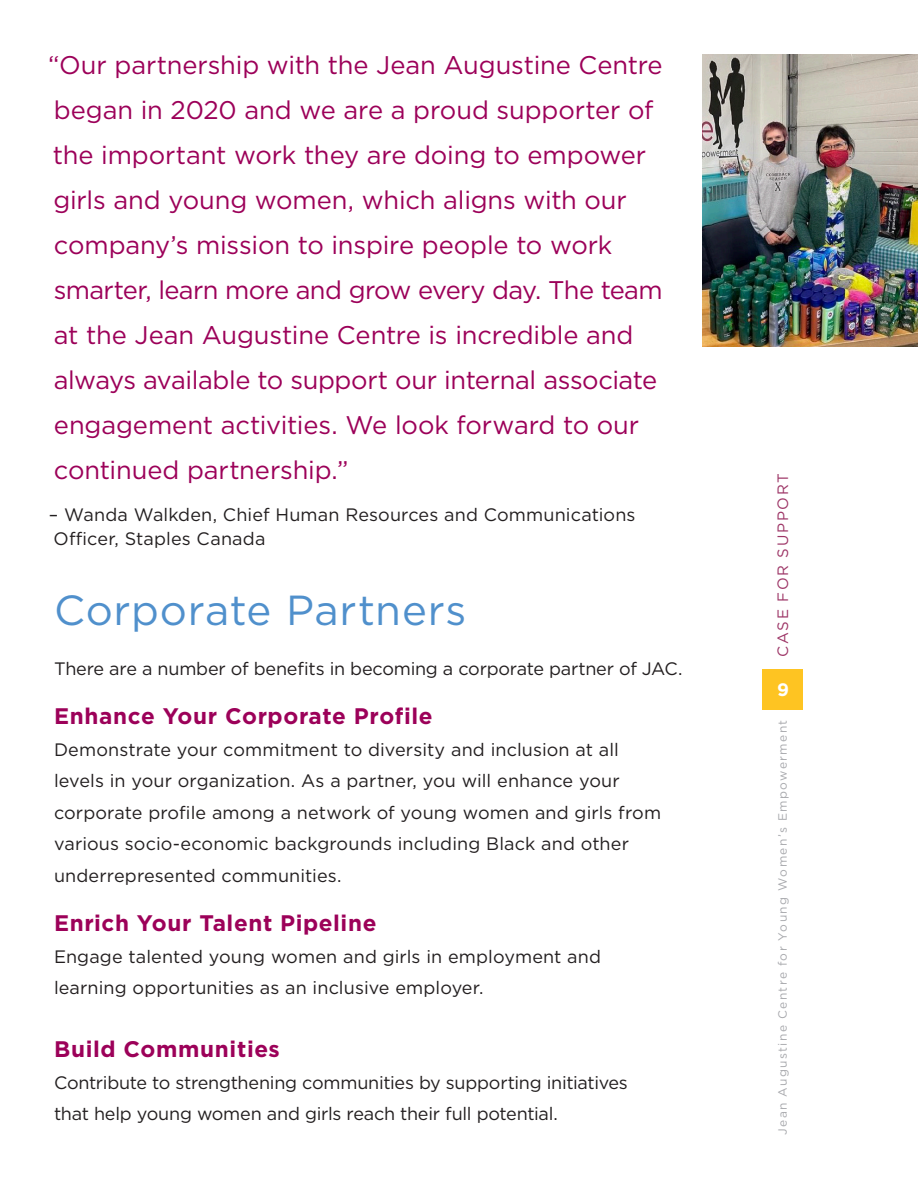
<style>
.page{position:relative;width:918px;height:1188px;background:#fff}
.page>*{position:absolute;margin:0;border:0;box-sizing:border-box;transform-origin:0 0}
.t1{font:42px "Gotham";letter-spacing:.02em;color:#5090cc}
.t2{font:25.5px/45px "Gotham";letter-spacing:-.01em;color:#9c0159}
.t3{font:700 22.5px "Gotham";letter-spacing:.025em;color:#9c0159}
.t4{font:18px "Gotham";letter-spacing:.005em;color:#231f20}
.t5{font:18px "Gotham";letter-spacing:-.015em;color:#231f20}
.t6{font:700 18px "Gotham";color:#fff}
.t7{font:15px "Gotham";letter-spacing:.115em;color:#9d3566}
.t8{font:12px "Gotham";letter-spacing:.115em;color:#a8a9ad}
</style>
<div class="page">
<div style="left:763px;top:669px;width:40px;height:40px;background:#fec422"></div>
<img style="left:702px;top:54px;width:216px;height:293px">
<p class="t2" style="left:48px;top:42px;width:616px">“Our partnership with the Jean Augustine Centre began in 2020 and we are a proud supporter of the important work they are doing to empower girls and young women, which aligns with our company’s mission to inspire people to work smarter, learn more and grow every day. The team at the Jean Augustine Centre is incredible and always available to support our internal associate engagement activities. We look forward to our continued partnership.”</p>
<p class="t4" style="left:49px;top:504px;width:588px">– Wanda Walkden, Chief Human Resources and Communications</p>
<p class="t4" style="left:54px;top:528px;width:213px">Officer, Staples Canada</p>
<p class="t1" style="left:54px;top:583px;width:414px">Corporate Partners</p>
<p class="t4" style="left:54px;top:657px;width:630px">There are a number of benefits in becoming a corporate partner of JAC.</p>
<p class="t3" style="left:54px;top:701px;width:380px">Enhance Your Corporate Profile</p>
<p class="t4" style="left:54px;top:738px;width:566px">Demonstrate your commitment to diversity and inclusion at all</p>
<p class="t4" style="left:54px;top:769px;width:567px">levels in your organization. As a partner, you will enhance your</p>
<p class="t4" style="left:54px;top:801px;width:609px">corporate profile among a network of young women and girls from</p>
<p class="t4" style="left:54px;top:832px;width:576px">various socio-economic backgrounds including Black and other</p>
<p class="t4" style="left:54px;top:864px;width:289px">underrepresented communities.</p>
<p class="t3" style="left:54px;top:908px;width:324px">Enrich Your Talent Pipeline</p>
<p class="t4" style="left:54px;top:945px;width:549px">Engage talented young women and girls in employment and</p>
<p class="t4" style="left:54px;top:976px;width:431px">learning opportunities as an inclusive employer.</p>
<p class="t3" style="left:54px;top:1034px;width:227px">Build Communities</p>
<p class="t5" style="left:54px;top:1071px;width:575px">Contribute to strengthening communities by supporting initiatives</p>
<p class="t5" style="left:54px;top:1102px;width:505px">that help young women and girls reach their full potential.</p>
<p class="t7" style="left:773px;top:657px;width:185px;rotate:-90deg">CASE FOR SUPPORT</p>
<p class="t6" style="left:777px;top:678px;width:13px">9</p>
<p class="t8" style="left:775px;top:1135px;width:417px;rotate:-90deg">Jean Augustine Centre for Young Women’s Empowerment</p>
</div>
